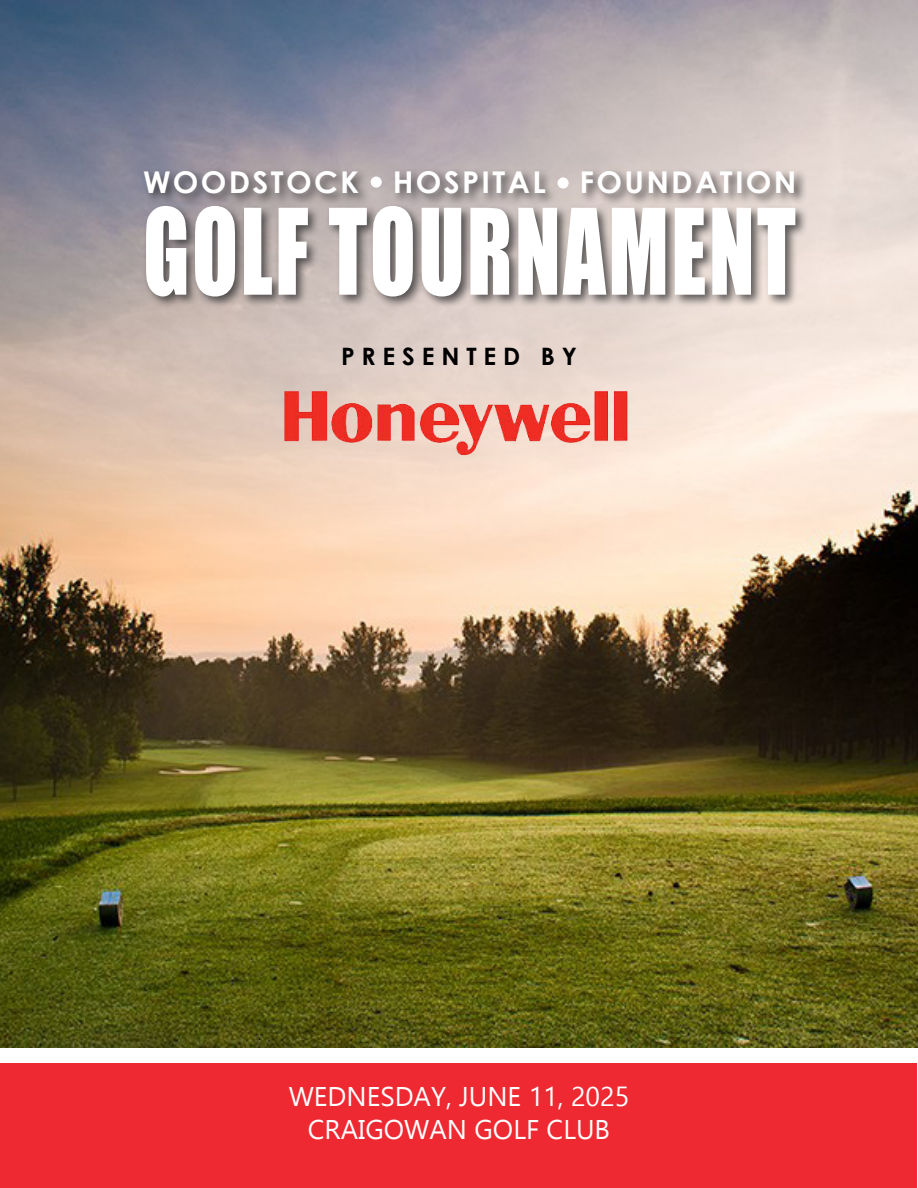
<style>
.page{position:relative;width:918px;height:1188px;background:#fff}
.page>*{position:absolute;margin:0;border:0;box-sizing:border-box;transform-origin:0 0}
.t1{font:109.95px "Impact";letter-spacing:.03em;color:#fff;scale:.77 1}
.t2{font:700 30px "Century Gothic";letter-spacing:.075em;color:#fff}
.t3{font:27px/32.4px "Ebrima";color:#fff;text-align:center}
.t4{font:700 24px "Century Gothic";letter-spacing:.28em;color:#000}
</style>
<div class="page">
<img style="left:0;top:0;width:918px;height:1048px">
<div style="left:1px;top:1063px;width:916px;height:125px;background:#ee2932"></div>
<div style="left:143px;top:202px;width:665px;height:107px;background:#2e2e2f;opacity:.75"></div>
<div style="left:142px;top:167px;width:665px;height:39px;background:#2e2e2f;opacity:.75"></div>
<div style="left:371px;top:177px;width:11px;height:11px;background:#fff;border-radius:50%"></div>
<div style="left:558px;top:177px;width:11px;height:12px;background:#fff;border-radius:50%"></div>
<img style="left:282px;top:369px;width:348px;height:104px">
<p class="t2" style="left:143px;top:159px;width:655px">WOODSTOCK HOSPITAL FOUNDATION</p>
<h1 class="t1" style="left:143px;top:166px;width:849px">GOLF TOURNAMENT</h1>
<p class="t4" style="left:341px;top:338px;width:237px">PRESENTED BY</p>
<p class="t3" style="left:289px;top:1080px;width:342px">WEDNESDAY, JUNE 11, 2025<br>CRAIGOWAN GOLF CLUB</p>
</div>
